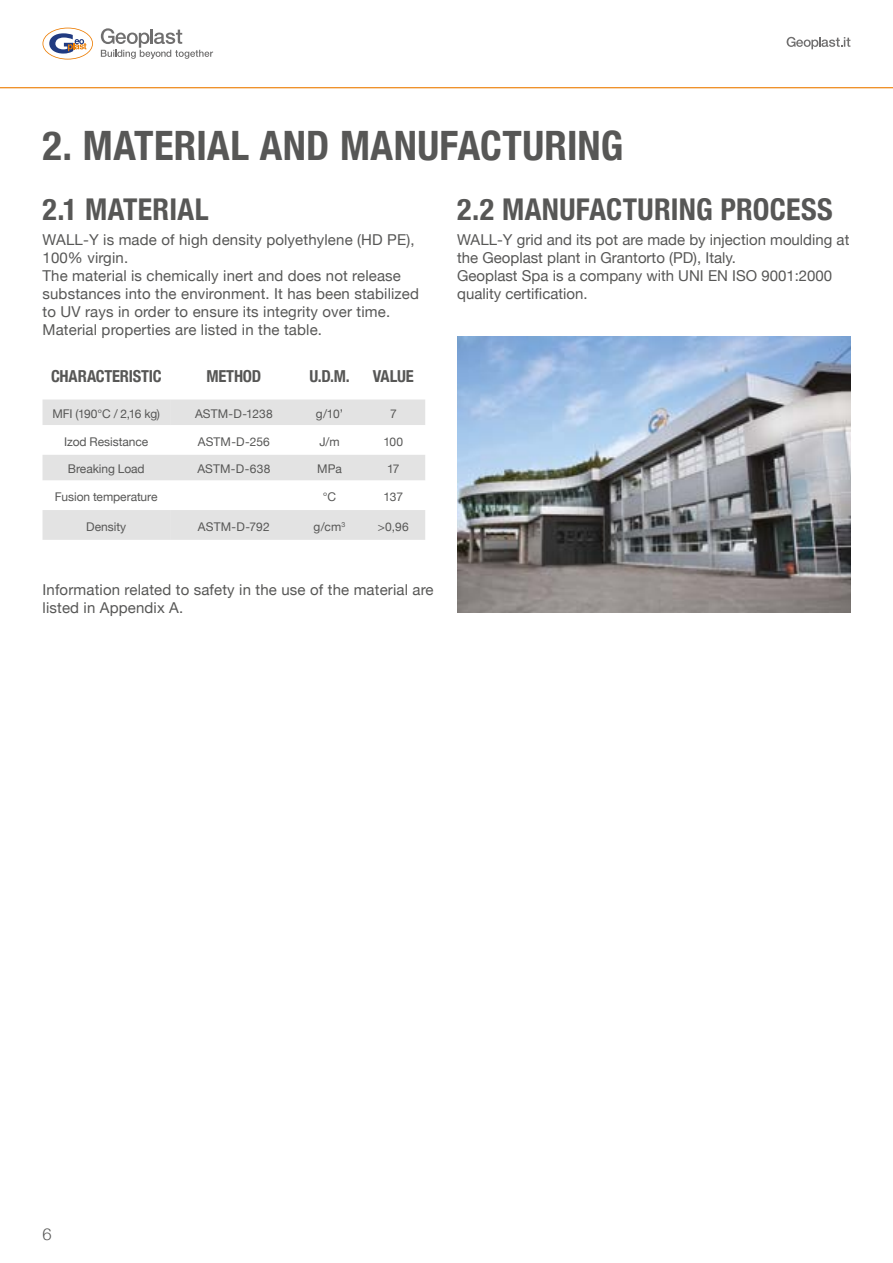
<style>
.page{position:relative;width:893px;height:1263px;background:#fff}
.page>*{position:absolute;margin:0;border:0;box-sizing:border-box;transform-origin:0 0}
.t1{font:700 condensed 40.5px "Helvetica Neue";letter-spacing:.01em;color:#575756}
.t2{font:700 condensed 30px "Helvetica Neue";letter-spacing:.01em;color:#575756}
.t3{font:700 condensed 16.5px "Helvetica Neue";letter-spacing:-.015em;color:#575756}
.t4{font:300 16.5px "Helvetica Neue";color:#575756}
.t5{font:15px/18px "Helvetica Neue";letter-spacing:.01em;color:#575756}
.t6{font:12px "Helvetica Neue";letter-spacing:-.005em;color:#575756}
</style>
<div class="page">
<hr style="left:0;top:87px;width:893px;height:1px;background:#ec7c01">
<svg style="left:787px;top:37px;width:63px;height:12px"></svg>
<svg style="left:43px;top:28px;width:50px;height:32px"></svg>
<svg style="left:101px;top:28px;width:112px;height:31px"></svg>
<svg style="left:43px;top:399px;width:382px;height:141px;fill:#e3e3e3"></svg>
<img style="left:458px;top:336px;width:392px;height:276px">
<h1 class="t1" style="left:43px;top:112px;width:582px">2. MATERIAL AND MANUFACTURING</h1>
<h2 class="t2" style="left:43px;top:184px;width:168px">2.1 MATERIAL</h2>
<h2 class="t2" style="left:457px;top:184px;width:377px">2.2 MANUFACTURING PROCESS</h2>
<p class="t5" style="left:43px;top:231px;width:378px">WALL-Y is made of high density polyethylene (HD PE), 100% virgin.<br>The material is chemically inert and does not release substances into the environment. It has been stabilized to UV rays in order to ensure its integrity over time.<br>Material properties are listed in the table.</p>
<p class="t3" style="left:51px;top:363px;width:112px">CHARACTERISTIC</p>
<p class="t3" style="left:206px;top:363px;width:56px">METHOD</p>
<p class="t3" style="left:309px;top:363px;width:42px">U.D.M.</p>
<p class="t3" style="left:373px;top:363px;width:42px">VALUE</p>
<p class="t6" style="left:53px;top:405px;width:109px">MFI (190°C / 2,16 kg)</p>
<p class="t6" style="left:195px;top:405px;width:79px">ASTM-D-1238</p>
<p class="t6" style="left:316px;top:405px;width:29px">g/10’</p>
<p class="t6" style="left:390px;top:405px;width:8px">7</p>
<p class="t6" style="left:64px;top:433px;width:86px">Izod Resistance</p>
<p class="t6" style="left:198px;top:433px;width:74px">ASTM-D-256</p>
<p class="t6" style="left:319px;top:433px;width:22px">J/m</p>
<p class="t6" style="left:383px;top:433px;width:21px">100</p>
<p class="t6" style="left:68px;top:460px;width:78px">Breaking Load</p>
<p class="t6" style="left:197px;top:460px;width:74px">ASTM-D-638</p>
<p class="t6" style="left:317px;top:460px;width:26px">MPa</p>
<p class="t6" style="left:387px;top:460px;width:14px">17</p>
<p class="t6" style="left:55px;top:488px;width:104px">Fusion temperature</p>
<p class="t6" style="left:323px;top:488px;width:15px">°C</p>
<p class="t6" style="left:384px;top:488px;width:21px">137</p>
<p class="t6" style="left:86px;top:518px;width:42px">Density</p>
<p class="t6" style="left:198px;top:518px;width:73px">ASTM-D-792</p>
<p class="t6" style="left:314px;top:518px;width:33px">g/cm<sup>3</sup></p>
<p class="t6" style="left:378px;top:518px;width:33px">&gt;0,96</p>
<p class="t5" style="left:43px;top:581px;width:393px">Information related to safety in the use of the material are listed in Appendix A.</p>
<p class="t5" style="left:457px;top:231px;width:394px">WALL-Y grid and its pot are made by injection moulding at the Geoplast plant in Grantorto (PD), Italy.<br>Geoplast Spa is a company with UNI EN ISO 9001:2000 quality certification.</p>
<p class="t4" style="left:43px;top:1220px;width:11px">6</p>
</div>
